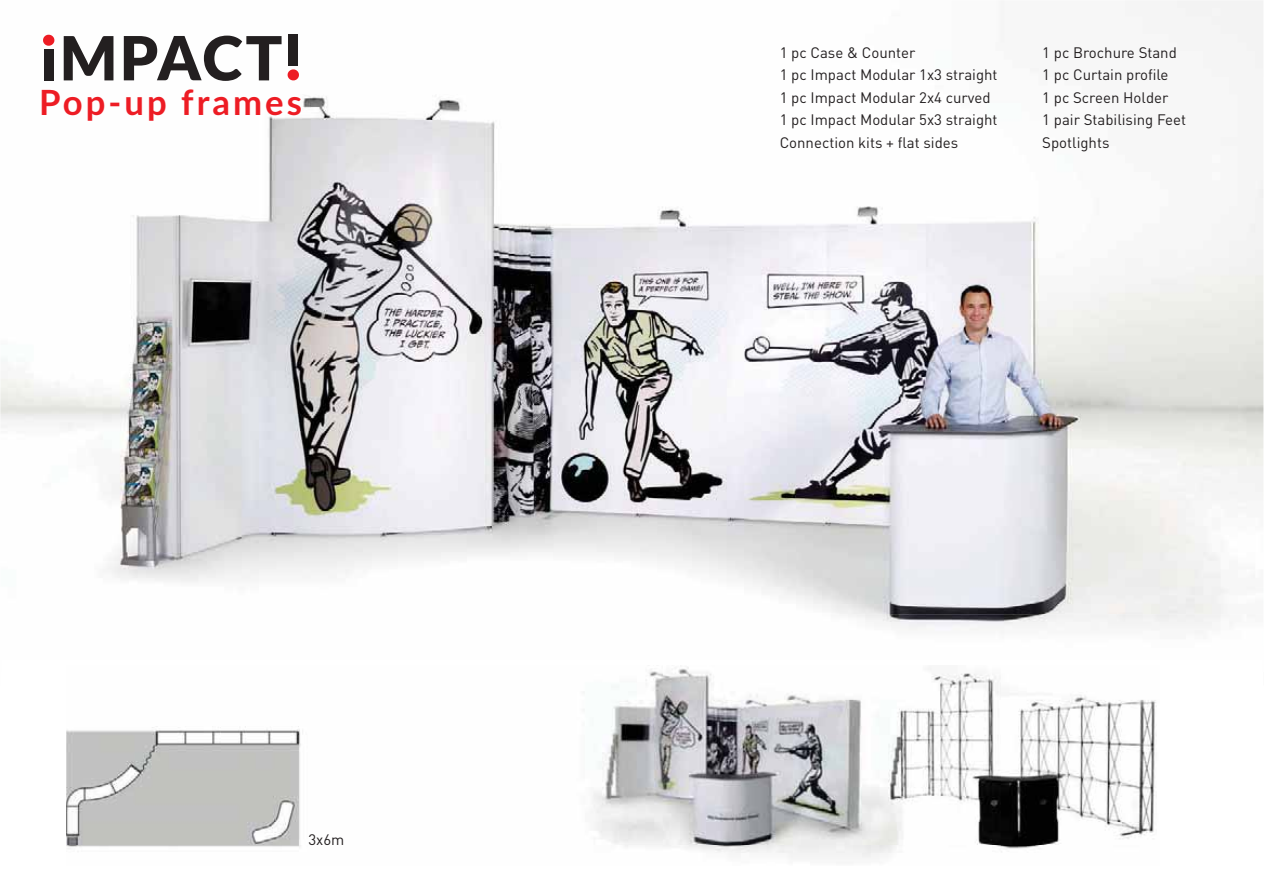
<style>
.page{position:relative;width:1264px;height:894px;background:#fff}
.page>*{position:absolute;margin:0;border:0;box-sizing:border-box;transform-origin:0 0}
.t1{font:900 60.75px "Lato";letter-spacing:.035em;color:#231f20}
.t2{font:700 34.65px "Lato";letter-spacing:.085em;color:#ed1c24}
.t3{font:15px/22.5px "DIN";color:#231f20}
</style>
<div class="page">
<img style="left:0;top:1px;width:1263px;height:613px">
<img style="left:848px;top:614px;width:373px;height:16px">
<img style="left:66px;top:667px;width:1091px;height:177px">
<svg style="left:66px;top:844px;width:990px;height:14px"></svg>
<svg style="left:43px;top:35px;width:11px;height:11px"></svg>
<div style="left:44px;top:49px;width:9px;height:31px;background:#231f20"></div>
<svg style="left:288px;top:69px;width:11px;height:11px"></svg>
<div style="left:289px;top:35px;width:9px;height:31px;background:#231f20"></div>
<h1 class="t1" style="left:60px;top:24px;width:224px">MPACT</h1>
<h2 class="t2" style="left:39px;top:83px;width:264px">Pop-up frames</h2>
<p class="t3" style="left:308px;top:829px;width:38px">3x6m</p>
<p class="t3" style="left:780px;top:43px;width:219px">1 pc Case &amp; Counter<br>1 pc Impact Modular 1x3 straight<br>1 pc Impact Modular 2x4 curved<br>1 pc Impact Modular 5x3 straight<br>Connection kits + flat sides</p>
<p class="t3" style="left:1042px;top:43px;width:145px">1 pc Brochure Stand<br>1 pc Curtain profile<br>1 pc Screen Holder<br>1 pair Stabilising Feet<br>Spotlights</p>
</div>
